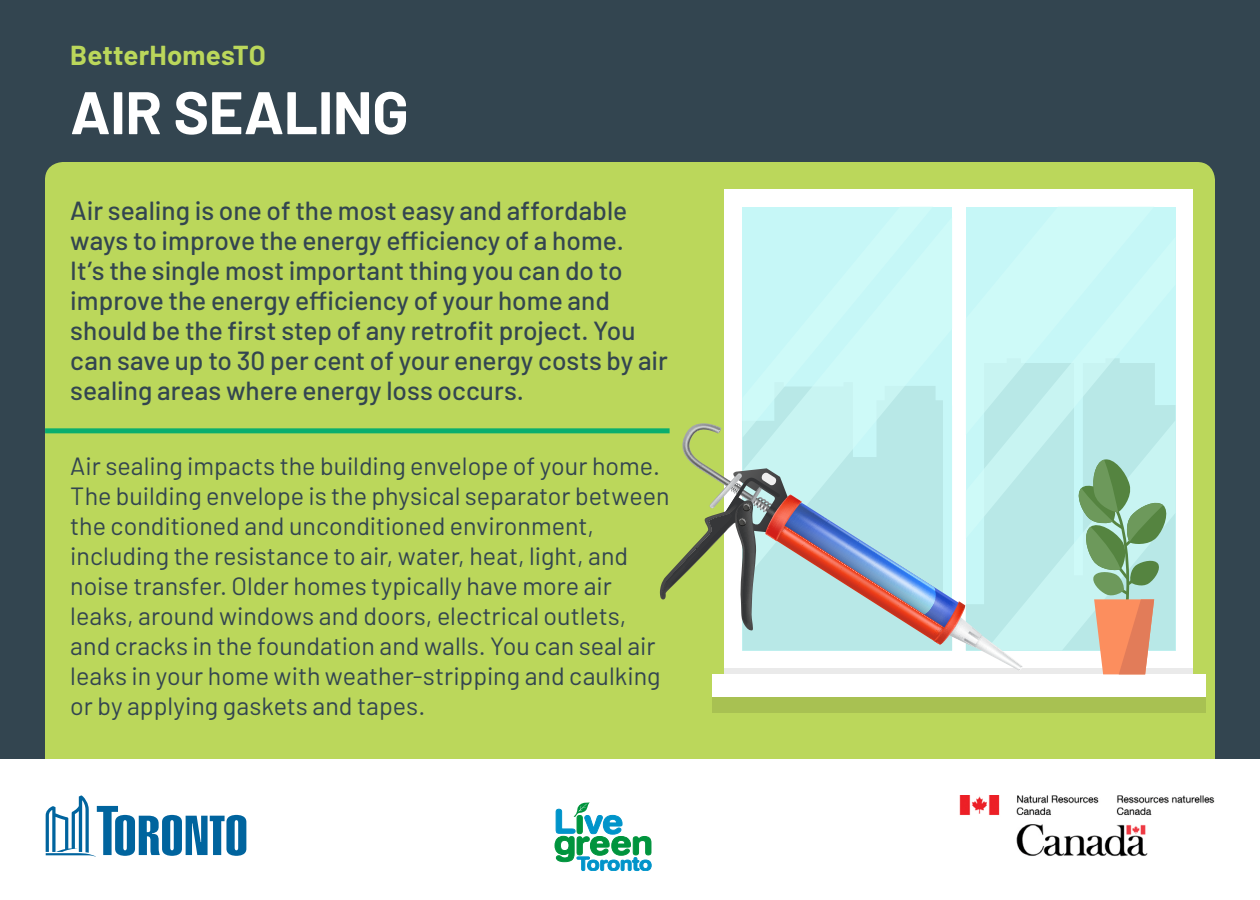
<style>
.page{position:relative;width:1260px;height:900px;background:#334550}
.page>*{position:absolute;margin:0;border:0;box-sizing:border-box;transform-origin:0 0}
.t1{font:700 60px "Barlow";letter-spacing:-.01em;color:#fff}
.t2{font:700 27.5px "Barlow";letter-spacing:.005em;color:#bbd75b}
.t3{font:500 26.25px/30px "Barlow";color:#334550}
.t4{font:25px/30px "Barlow";color:#334550}
</style>
<div class="page">
<div style="left:45px;top:162px;width:1170px;height:635px;background:#bbd75b;border-radius:18px"></div>
<div style="left:45px;top:428px;width:625px;height:5px;background:#09ae6e"></div>
<div style="left:724px;top:189px;width:469px;height:479px;background:#fff"></div>
<div style="left:712px;top:696px;width:494px;height:17px;background:#a8c152"></div>
<div style="left:712px;top:674px;width:494px;height:22px;background:#fff"></div>
<div style="left:724px;top:668px;width:469px;height:6px;background:#eaeaea"></div>
<svg style="left:660px;top:207px;width:515px;height:467px"></svg>
<div style="left:0;top:759px;width:1260px;height:141px;background:#fff"></div>
<svg style="left:46px;top:795px;width:200px;height:62px"></svg>
<svg style="left:555px;top:802px;width:96px;height:69px"></svg>
<img style="left:959px;top:796px;width:256px;height:61px">
<p class="t2" style="left:70px;top:35px;width:197px">BetterHomesTO</p>
<h1 class="t1" style="left:70px;top:68px;width:340px">AIR SEALING</h1>
<p class="t3" style="left:70px;top:194px;width:599px">Air sealing is one of the most easy and affordable ways to improve the energy efficiency of a home.<br>It’s the single most important thing you can do to improve the energy efficiency of your home and should be the first step of any retrofit project. You can save up to 30 per cent of your energy costs by air sealing areas where energy loss occurs.</p>
<p class="t4" style="left:70px;top:449px;width:601px">Air sealing impacts the building envelope of your home.<br>The building envelope is the physical separator between the conditioned and unconditioned environment, including the resistance to air, water, heat, light, and noise transfer. Older homes typically have more air leaks, around windows and doors, electrical outlets, and cracks in the foundation and walls. You can seal air leaks in your home with weather-stripping and caulking or by applying gaskets and tapes.</p>
</div>
